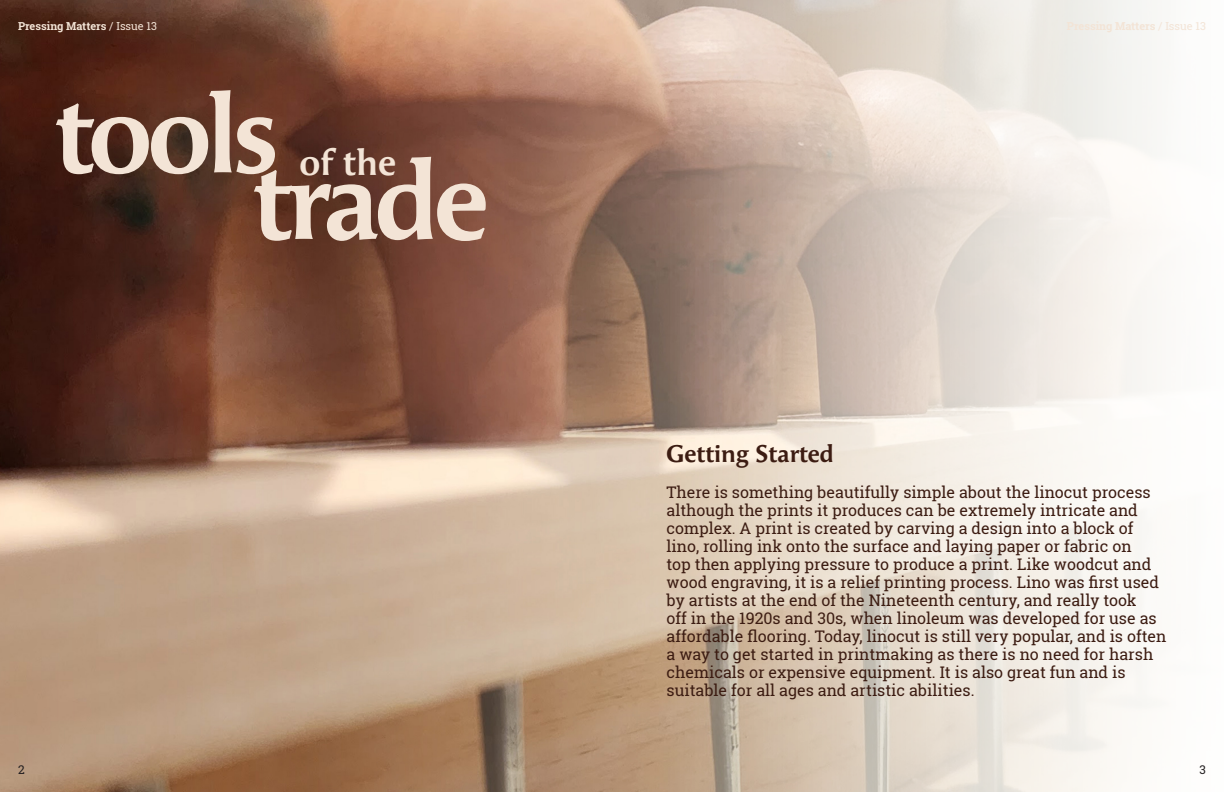
<style>
.page{position:relative;width:1224px;height:792px;background:#fff}
.page>*{position:absolute;margin:0;border:0;box-sizing:border-box;transform-origin:0 0}
.Main_Title{font:700 110px "Angie Pro";letter-spacing:-.05em;color:#f3e4d6}
.Heading_1{font:700 36px "Angie Pro";color:#f3e4d6}
.Heading_1-2{font:700 24px "Angie Pro";color:#3c1c12}
.Body{font:16px/18px "Roboto Slab";color:#3c1c12}
.t1{font:12px "Roboto Slab";color:#231f20}
.t2{font:700 11px "Roboto Slab";color:#f3e4d6}
.s1{font-weight:400}
</style>
<div class="page">
<img style="left:0;top:0;width:1157px;height:792px">
<p class="t2" style="left:18px;top:18px;width:141px">Pressing Matters <span class="s1">/ Issue 13</span></p>
<p class="t2" style="left:1067px;top:18px;width:141px">Pressing Matters <span class="s1">/ Issue 13</span></p>
<p class="Main_Title" style="left:54px;top:53px;width:227px">tools</p>
<p class="Heading_1" style="left:300px;top:136px;width:98px">of the</p>
<p class="Main_Title" style="left:252px;top:120px;width:239px">trade</p>
<p class="Heading_1-2" style="left:666px;top:436px;width:169px">Getting Started</p>
<p class="Body" style="left:667px;top:483px;width:502px">There is something beautifully simple about the linocut process although the prints it produces can be extremely intricate and complex. A print is created by carving a design into a block of lino, rolling ink onto the surface and laying paper or fabric on<br>top then applying pressure to produce a print. Like woodcut and wood engraving, it is a relief printing process. Lino was first used by artists at the end of the Nineteenth century, and really took<br>off in the 1920s and 30s, when linoleum was developed for use as affordable flooring. Today, linocut is still very popular, and is often a way to get started in printmaking as there is no need for harsh chemicals or expensive equipment. It is also great fun and is suitable for all ages and artistic abilities.</p>
<p class="t1" style="left:18px;top:761px;width:8px">2</p>
<p class="t1" style="left:1200px;top:761px;width:8px">3</p>
</div>
